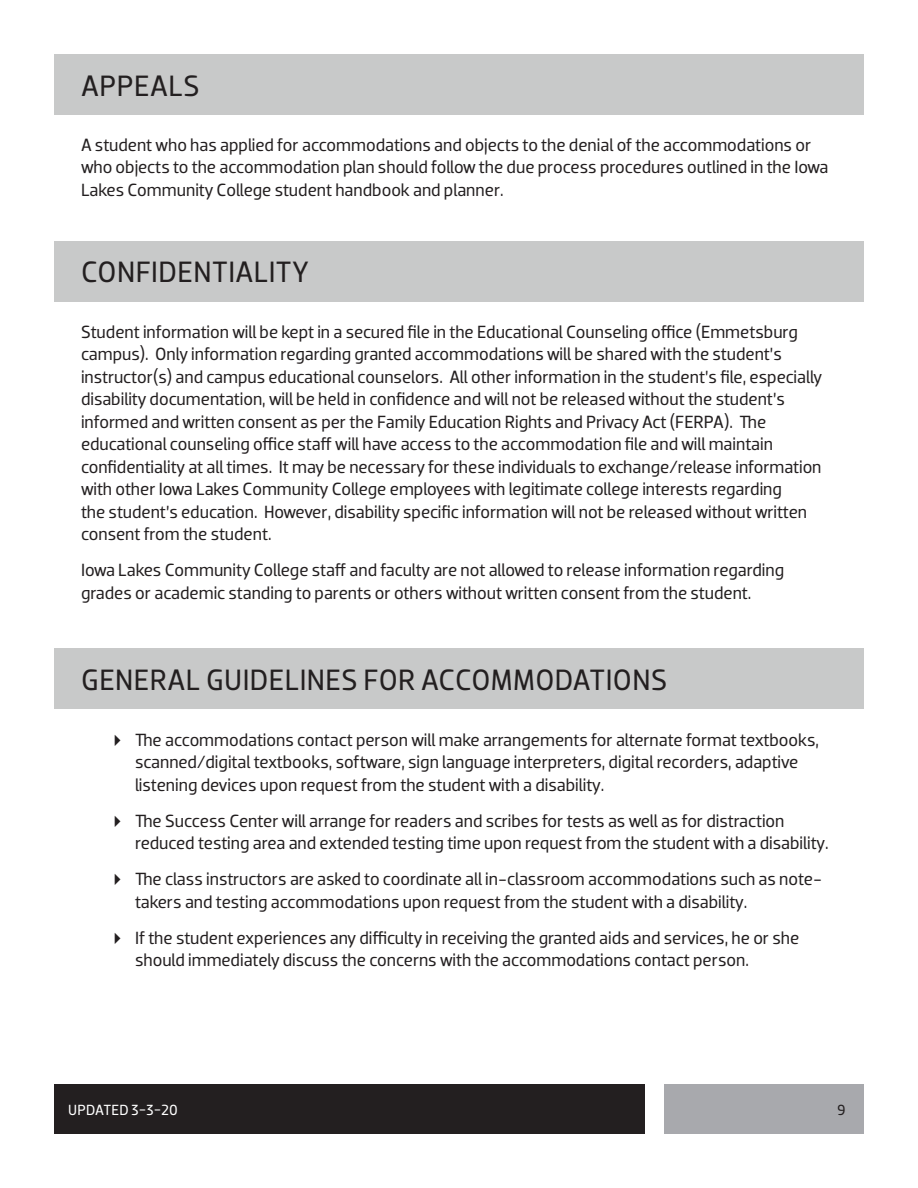
<style>
.page{position:relative;width:918px;height:1188px;background:#fff}
.page>*{position:absolute;margin:0;border:0;box-sizing:border-box;transform-origin:0 0}
.t1{font:30px "Dobra";letter-spacing:.015em;color:#231f20}
.t2{font:18px/22.5px "Dobra";color:#231f20}
.t3{font:15px "Dobra";letter-spacing:.015em;color:#fff}
.t4{font:15px "Dobra";color:#231f20}
</style>
<div class="page">
<div style="left:54px;top:1084px;width:591px;height:50px;background:#231f20"></div>
<div style="left:664px;top:1084px;width:200px;height:50px;background:#a8a9ad"></div>
<div style="left:54px;top:54px;width:810px;height:61px;background:#c8c9c9"></div>
<div style="left:54px;top:241px;width:810px;height:61px;background:#c8c9c9"></div>
<div style="left:54px;top:649px;width:810px;height:60px;background:#c8c9c9"></div>
<p class="t1" style="left:81px;top:68px;width:120px">APPEALS</p>
<p class="t2" style="left:81px;top:133px;width:749px">A student who has applied for accommodations and objects to the denial of the accommodations or who objects to the accommodation plan should follow the due process procedures outlined in the Iowa<br>Lakes Community College student handbook and planner.</p>
<p class="t1" style="left:81px;top:255px;width:229px">CONFIDENTIALITY</p>
<p class="t2" style="left:81px;top:320px;width:743px">Student information will be kept in a secured file in the Educational Counseling office (Emmetsburg campus). Only information regarding granted accommodations will be shared with the student’s instructor(s) and campus educational counselors. All other information in the student’s file, especially disability documentation, will be held in confidence and will not be released without the student’s informed and written consent as per the Family Education Rights and Privacy Act (FERPA). The educational counseling office staff will have access to the accommodation file and will maintain confidentiality at all times. It may be necessary for these individuals to exchange/release information with other Iowa Lakes Community College employees with legitimate college interests regarding<br>the student’s education. However, disability specific information will not be released without written consent from the student.</p>
<p class="t2" style="left:81px;top:559px;width:705px">Iowa Lakes Community College staff and faculty are not allowed to release information regarding grades or academic standing to parents or others without written consent from the student.</p>
<p class="t1" style="left:81px;top:662px;width:588px">GENERAL GUIDELINES FOR ACCOMMODATIONS</p>
<p class="t2" style="left:135px;top:729px;width:686px;text-indent:-27px">✔ The accommodations contact person will make arrangements for alternate format textbooks, scanned/digital textbooks, software, sign language interpreters, digital recorders, adaptive listening devices upon request from the student with a disability.</p>
<p class="t2" style="left:135px;top:810px;width:695px;text-indent:-27px">✔ The Success Center will arrange for readers and scribes for tests as well as for distraction reduced testing area and extended testing time upon request from the student with a disability.</p>
<p class="t2" style="left:135px;top:868px;width:689px;text-indent:-27px">✔ The class instructors are asked to coordinate all in-classroom accommodations such as note&shy;takers and testing accommodations upon request from the student with a disability.</p>
<p class="t2" style="left:135px;top:927px;width:666px;text-indent:-27px">✔ If the student experiences any difficulty in receiving the granted aids and services, he or she should immediately discuss the concerns with the accommodations contact person.</p>
<p class="t3" style="left:68px;top:1101px;width:111px">UPDATED 3-3-20</p>
<p class="t4" style="left:837px;top:1101px;width:10px">9</p>
</div>
